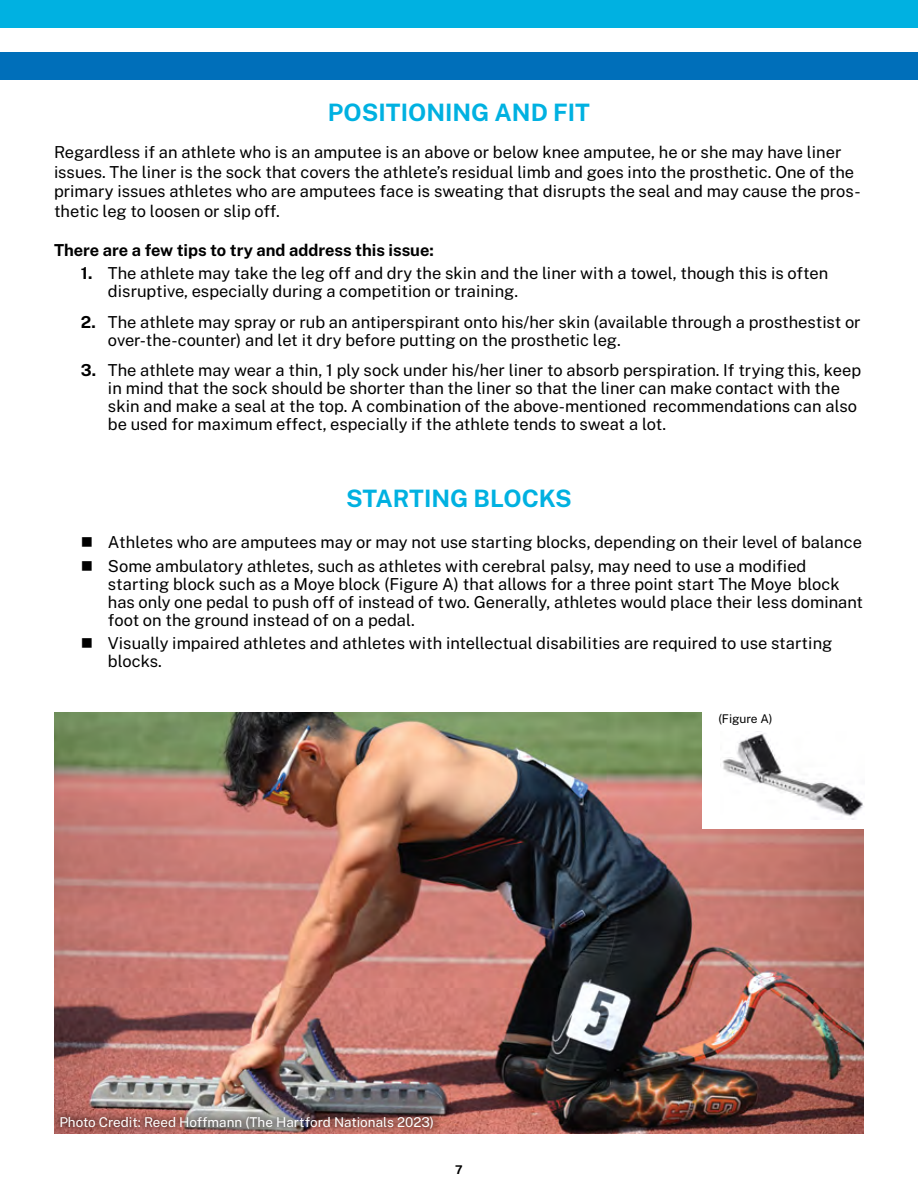
<style>
.page{position:relative;width:918px;height:1188px;background:#fff}
.page>*{position:absolute;margin:0;border:0;box-sizing:border-box;transform-origin:0 0}
.t1{font:700 24px "Public Sans";color:#00b1e1}
.t2{font:16.5px/18px "Public Sans";color:#000}
.t3{font:700 16.5px "Public Sans";color:#000}
.t4{font:13.5px "Public Sans";color:#fff}
.t5{font:12px "Public Sans";color:#000}
.t6{font:700 12px "Public Sans";color:#000}
.s1{font-weight:700}
</style>
<div class="page">
<div style="left:0;top:52px;width:918px;height:28px;background:#006fba"></div>
<img style="left:54px;top:713px;width:810px;height:421px">
<div style="left:702px;top:696px;width:216px;height:132px;background:#fff"></div>
<img style="left:722px;top:731px;width:141px;height:89px">
<img style="left:54px;top:1109px;width:387px;height:25px">
<div style="left:0;top:0;width:918px;height:27px;background:#00b1e1"></div>
<h1 class="t1" style="left:328px;top:95px;width:264px">POSITIONING AND FIT</h1>
<p class="t2" style="left:54px;top:141px;width:808px;line-height:19.5px">Regardless if an athlete who is an amputee is an above or below knee amputee, he or she may have liner issues. The liner is the sock that covers the athlete’s residual limb and goes into the prosthetic. One of the primary issues athletes who are amputees face is sweating that disrupts the seal and may cause the pros&shy;thetic leg to loosen or slip off.</p>
<p class="t3" style="left:54px;top:238px;width:381px">There are a few tips to try and address this issue:</p>
<p class="t2" style="left:108px;top:263px;width:722px;text-indent:-27px"><span class="s1">1.</span> The athlete may take the leg off and dry the skin and the liner with a towel, though this is often disruptive, especially during a competition or training.</p>
<p class="t2" style="left:108px;top:312px;width:754px;text-indent:-27px"><span class="s1">2.</span> The athlete may spray or rub an antiperspirant onto his/her skin (available through a prosthestist or over-the-counter) and let it dry before putting on the prosthetic leg.</p>
<p class="t2" style="left:108px;top:360px;width:755px;text-indent:-27px"><span class="s1">3.</span> The athlete may wear a thin, 1 ply sock under his/her liner to absorb perspiration. If trying this, keep in mind that the sock should be shorter than the liner so that the liner can make contact with the skin and make a seal at the top. A combination of the above-mentioned recommendations can also be used for maximum effect, especially if the athlete tends to sweat a lot.</p>
<h1 class="t1" style="left:346px;top:481px;width:227px">STARTING BLOCKS</h1>
<p class="t2" style="left:108px;top:530px;width:756px;line-height:23.4px">Athletes who are amputees may or may not use starting blocks, depending on their level of balance<br>Some ambulatory athletes, such as athletes with cerebral palsy, may need to use a modified</p>
<p class="t2" style="left:108px;top:574px;width:757px">starting block such as a Moye block (Figure A) that allows for a three point start The Moye block has only one pedal to push off of instead of two. Generally, athletes would place their less dominant foot on the ground instead of on a pedal.</p>
<p class="t2" style="left:108px;top:633px;width:726px">Visually impaired athletes and athletes with intellectual disabilities are required to use starting blocks.</p>
<p class="t4" style="left:59px;top:1113px;width:376px">Photo Credit: Reed Hoffmann (The Hartford Nationals 2023)</p>
<p class="t6" style="left:455px;top:1161px;width:9px">7</p>
<p class="t5" style="left:718px;top:710px;width:56px">(Figure A)</p>
</div>
